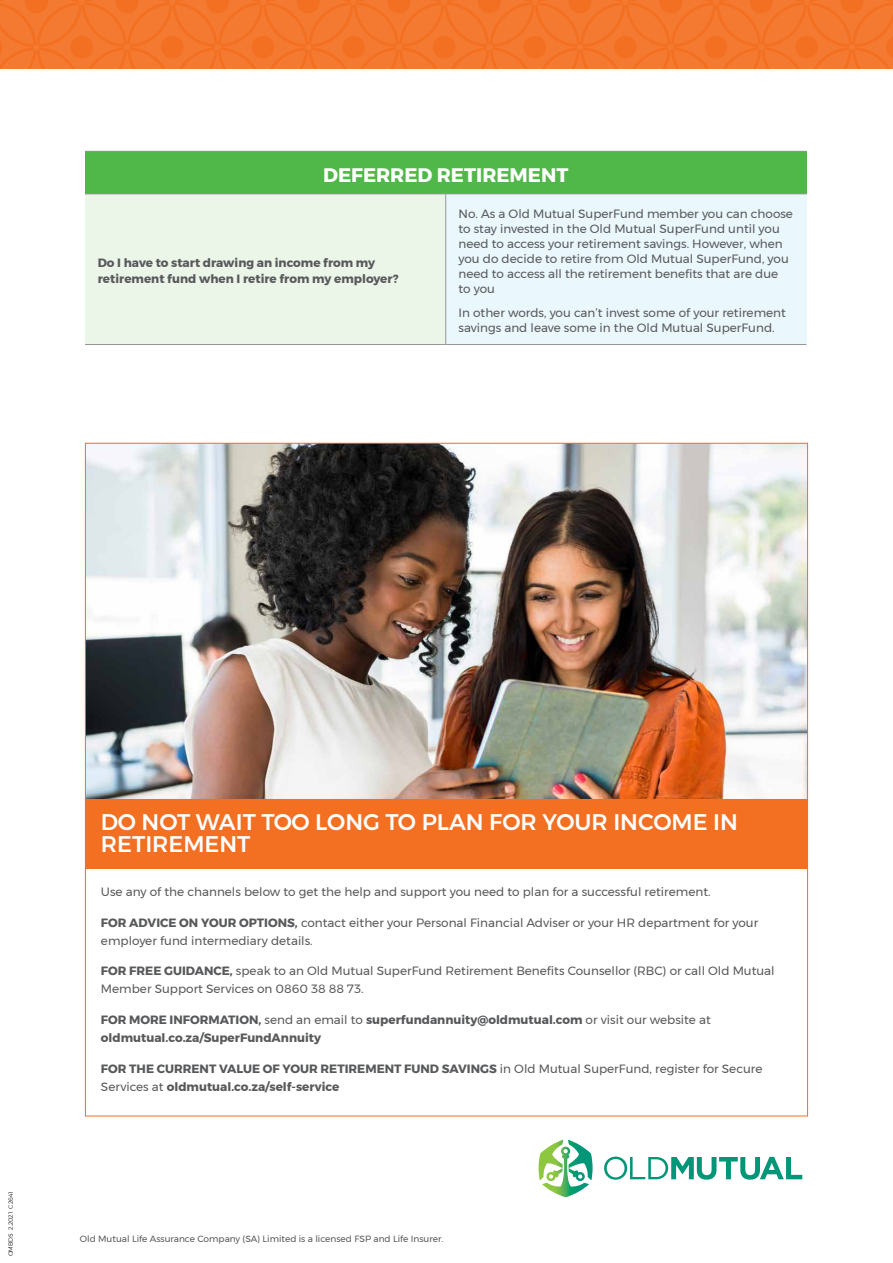
<style>
.page{position:relative;width:893px;height:1263px;background:#fff}
.page>*{position:absolute;margin:0;border:0;box-sizing:border-box;transform-origin:0 0}
.t1{font:500 22.5px/22.5px "Montserrat";color:#fff}
.t2{font:700 19.5px "Montserrat";color:#fff}
.t3{font:12px/15px "Montserrat";color:#58595b}
.t4{font:700 12px/18px "Montserrat";color:#58595b}
.t5{font:9px "Montserrat";color:#58595b}
.t6{font:300 6px "Montserrat";color:#000}
.s1{font-weight:700}
.s2{font-weight:400}
</style>
<div class="page">
<img style="left:87px;top:445px;width:719px;height:353px">
<div style="left:85px;top:151px;width:721px;height:43px;background:#50b848"></div>
<div style="left:85px;top:194px;width:361px;height:150px;background:#ebf5e8"></div>
<div style="left:446px;top:194px;width:360px;height:150px;background:#eaf7fc"></div>
<hr style="left:85px;top:151px;width:361px;height:1px;background:#939598">
<hr style="left:446px;top:151px;width:360px;height:1px;background:#939598">
<hr style="left:85px;top:193px;width:361px;height:1px;background:#939598">
<hr style="left:446px;top:193px;width:360px;height:1px;background:#939598">
<hr style="left:445px;top:194px;width:1px;height:150px;background:#939598">
<hr style="left:85px;top:344px;width:361px;height:1px;background:#939598">
<hr style="left:446px;top:344px;width:360px;height:1px;background:#939598">
<svg style="left:539px;top:1139px;width:54px;height:58px"></svg>
<svg style="left:604px;top:1156px;width:198px;height:24px"></svg>
<div style="left:85px;top:799px;width:723px;height:69px;background:#f36f21"></div>
<svg style="left:0;top:0;width:893px;height:69px;background:#f3762c"></svg>
<svg style="left:719px;top:50px;width:39px;height:19px"></svg>
<svg style="left:719px;top:5px;width:39px;height:39px;background:#f3772d"></svg>
<svg style="left:764px;top:50px;width:85px;height:19px;background:#f3772d"></svg>
<svg style="left:764px;top:5px;width:85px;height:39px;background:#f3772d"></svg>
<svg style="left:855px;top:50px;width:38px;height:19px"></svg>
<svg style="left:855px;top:5px;width:38px;height:39px"></svg>
<h2 class="t2" style="left:323px;top:159px;width:247px">DEFERRED RETIREMENT</h2>
<p class="t4" style="left:98px;top:256px;width:302px;line-height:15px">Do I have to start drawing an income from my retirement fund when I retire from my employer?</p>
<p class="t3" style="left:458px;top:206px;width:336px">No. As a Old Mutual SuperFund member you can choose to stay invested in the Old Mutual SuperFund until you need to access your retirement savings. However, when you do decide to retire from Old Mutual SuperFund, you need to access all the retirement benefits that are due to you</p>
<p class="t3" style="left:458px;top:305px;width:329px">In other words, you can’t invest some of your retirement savings and leave some in the Old Mutual SuperFund.</p>
<p class="t6" style="left:6px;top:1256px;width:66px;rotate:-90deg">OMBDS 2.2021 C2641</p>
<h1 class="t1" style="left:101px;top:810px;width:638px">DO NOT WAIT TOO LONG TO PLAN FOR YOUR INCOME IN<br>RETIREMENT</h1>
<p class="t3" style="left:101px;top:884px;width:611px">Use any of the channels below to get the help and support you need to plan for a successful retirement.</p>
<p class="t3" style="left:101px;top:913px;width:659px;line-height:18px"><span class="s1">FOR ADVICE ON YOUR OPTIONS,</span> contact either your Personal Financial Adviser or your HR department for your employer fund intermediary details.</p>
<p class="t3" style="left:101px;top:962px;width:675px;line-height:18px"><span class="s1">FOR FREE GUIDANCE,</span> speak to an Old Mutual SuperFund Retirement Benefits Counsellor (RBC) or call Old Mutual<br>Member Support Services on 0860 38 88 73.</p>
<p class="t4" style="left:101px;top:1011px;width:611px">FOR MORE INFORMATION, <span class="s2">send an email to</span> superfundannuity@oldmutual.com <span class="s2">or visit our website at </span>oldmutual.co.za/SuperFundAnnuity</p>
<p class="t4" style="left:101px;top:1060px;width:663px">FOR THE CURRENT VALUE OF YOUR RETIREMENT FUND SAVINGS <span class="s2">in Old Mutual SuperFund, register for Secure<br>Services at</span> oldmutual.co.za/self-service</p>
<p class="t5" style="left:80px;top:1231px;width:365px">Old Mutual Life Assurance Company (SA) Limited is a licensed FSP and Life Insurer.</p>
</div>
